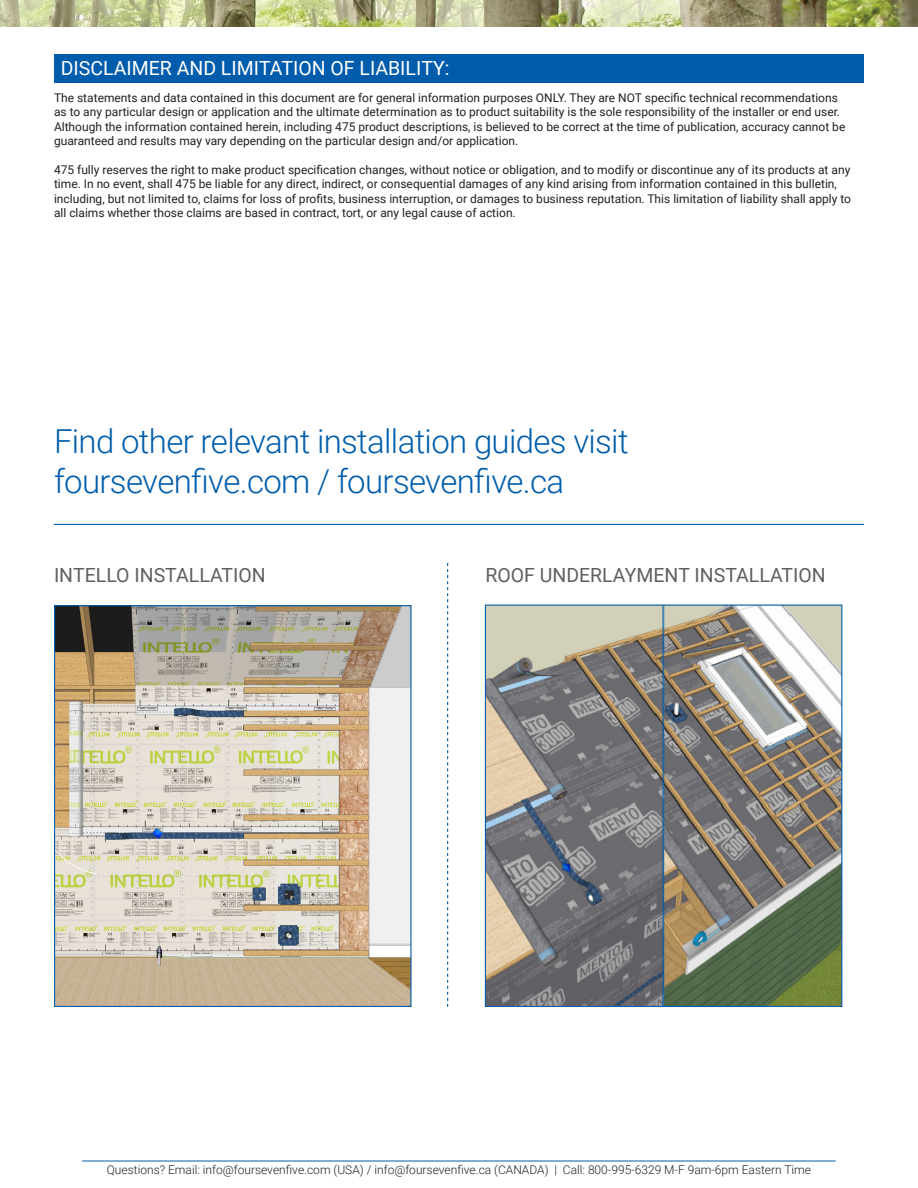
<style>
.page{position:relative;width:918px;height:1188px;background:#fff}
.page>*{position:absolute;margin:0;border:0;box-sizing:border-box;transform-origin:0 0}
.t1{font:300 33px/39.6px "Roboto";letter-spacing:-.02em;color:#015dab}
.t2{font:19.5px "Roboto";color:#5f5f62}
.t3{font:19.5px "Roboto";color:#fff}
.t4{font:12px/14.4px "Roboto";color:#231f20}
.t5{font:300 12px "Roboto";color:#231f20}
</style>
<div class="page">
<div style="left:54px;top:54px;width:810px;height:29px;background:#015dab"></div>
<hr style="left:54px;top:524px;width:810px;height:1px;background:#015dab">
<svg style="left:447px;top:563px;width:1px;height:444px"></svg>
<img style="left:56px;top:607px;width:354px;height:398px">
<div style="left:54px;top:605px;width:358px;height:402px;border:1px solid #015dab"></div>
<img style="left:487px;top:607px;width:353px;height:398px">
<div style="left:663px;top:605px;width:179px;height:402px;border:1px solid #015dab"></div>
<div style="left:485px;top:605px;width:179px;height:402px;border:1px solid #015dab"></div>
<hr style="left:82px;top:1161px;width:754px;height:1px;background:#015dab">
<img style="left:0;top:0;width:918px;height:27px">
<p class="t3" style="left:61px;top:54px;width:390px">DISCLAIMER AND LIMITATION OF LIABILITY:</p>
<p class="t4" style="left:54px;top:90px;width:793px">The statements and data contained in this document are for general information purposes ONLY. They are NOT specific technical recommendations as to any particular design or application and the ultimate determination as to product suitability is the sole responsibility of the installer or end user.<br>Although the information contained herein, including 475 product descriptions, is believed to be correct at the time of publication, accuracy cannot be guaranteed and results may vary depending on the particular design and/or application.</p>
<p class="t4" style="left:54px;top:162px;width:798px">475 fully reserves the right to make product specification changes, without notice or obligation, and to modify or discontinue any of its products at any time. In no event, shall 475 be liable for any direct, indirect, or consequential damages of any kind arising from information contained in this bulletin, including, but not limited to, claims for loss of profits, business interruption, or damages to business reputation. This limitation of liability shall apply to all claims whether those claims are based in contract, tort, or any legal cause of action.</p>
<p class="t1" style="left:54px;top:420px;width:576px">Find other relevant installation guides visit foursevenfive.com / foursevenfive.ca</p>
<p class="t2" style="left:54px;top:562px;width:213px">INTELLO INSTALLATION</p>
<p class="t2" style="left:485px;top:562px;width:342px">ROOF UNDERLAYMENT INSTALLATION</p>
<p class="t5" style="left:107px;top:1161px;width:706px">Questions? Email: info@foursevenfive.com (USA) / info@foursevenfive.ca (CANADA) | Call: 800-995-6329 M-F 9am-6pm Eastern Time</p>
</div>
